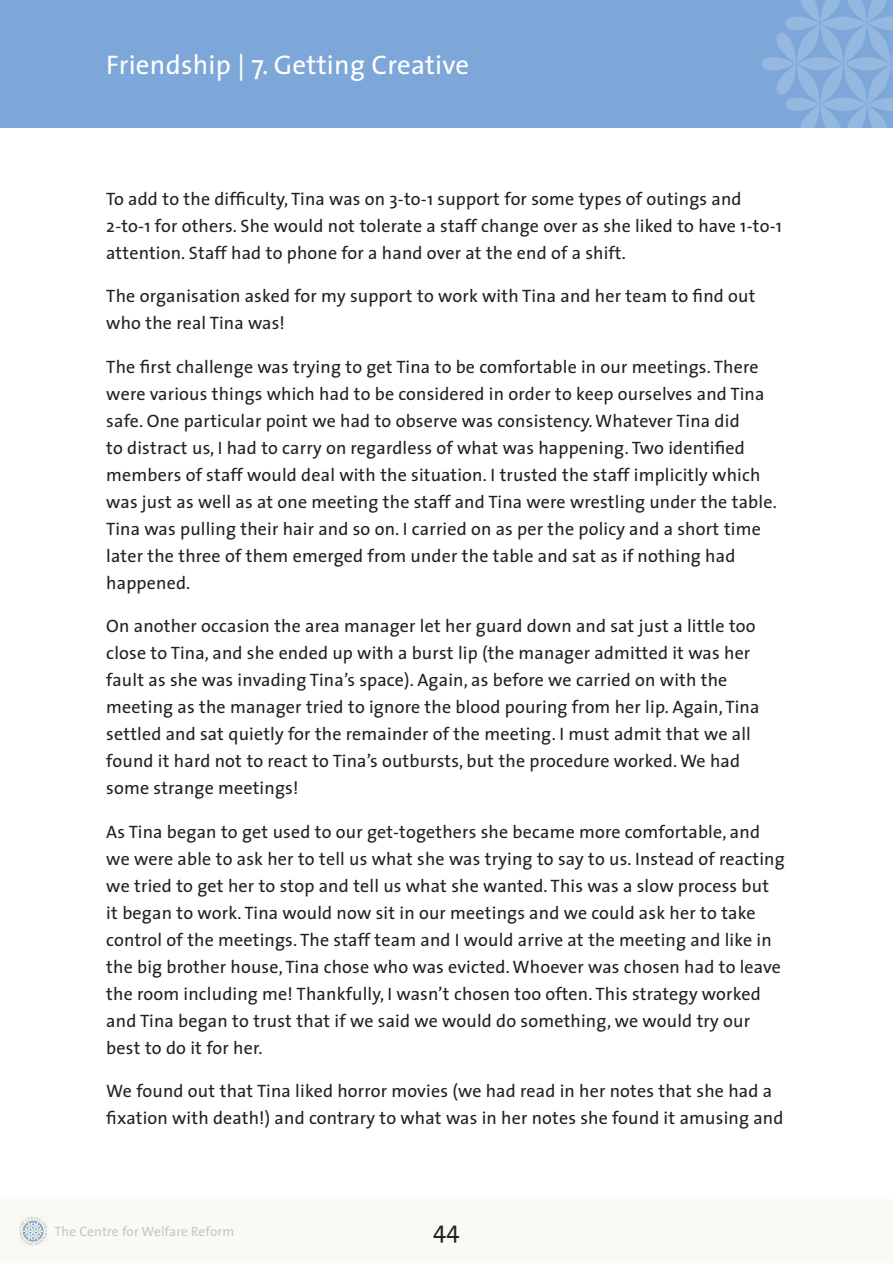
<style>
.page{position:relative;width:893px;height:1263px;background:#fff}
.page>*{position:absolute;margin:0;border:0;box-sizing:border-box;transform-origin:0 0}
.t1{font:27px "The Sans";letter-spacing:.01em;color:#fff}
.t2{font:24px "The Sans";color:#231f20}
.t3{font:18px/27px "The Sans";letter-spacing:.01em;color:#231f20}
.t4{font:13.5px "The Sans";letter-spacing:.01em;color:#939598}
</style>
<div class="page">
<div style="left:0;top:0;width:893px;height:128px;background:#7ca7d8"></div>
<div style="left:0;top:1199px;width:893px;height:64px;background:#fafaf5"></div>
<svg style="left:761px;top:0;width:132px;height:128px"></svg>
<svg style="left:19px;top:1217px;width:28px;height:28px"></svg>
<h1 class="t1" style="left:106px;top:42px;width:364px">Friendship | 7. Getting Creative</h1>
<p class="t3" style="left:106px;top:184px;width:677px">To add to the difficulty, Tina was on 3-to-1 support for some types of outings and<br>2-to-1 for others. She would not tolerate a staff change over as she liked to have 1-to-1 attention. Staff had to phone for a hand over at the end of a shift.</p>
<p class="t3" style="left:106px;top:282px;width:651px">The organisation asked for my support to work with Tina and her team to find out who the real Tina was!</p>
<p class="t3" style="left:106px;top:352px;width:670px">The first challenge was trying to get Tina to be comfortable in our meetings. There were various things which had to be considered in order to keep ourselves and Tina safe. One particular point we had to observe was consistency. Whatever Tina did<br>to distract us, I had to carry on regardless of what was happening. Two identified members of staff would deal with the situation. I trusted the staff implicitly which was just as well as at one meeting the staff and Tina were wrestling under the table.<br>Tina was pulling their hair and so on. I carried on as per the policy and a short time later the three of them emerged from under the table and sat as if nothing had happened.</p>
<p class="t3" style="left:106px;top:612px;width:655px">On another occasion the area manager let her guard down and sat just a little too close to Tina, and she ended up with a burst lip (the manager admitted it was her fault as she was invading Tina’s space). Again, as before we carried on with the meeting as the manager tried to ignore the blood pouring from her lip. Again, Tina settled and sat quietly for the remainder of the meeting. I must admit that we all found it hard not to react to Tina’s outbursts, but the procedure worked. We had some strange meetings!</p>
<p class="t3" style="left:106px;top:817px;width:680px">As Tina began to get used to our get-togethers she became more comfortable, and we were able to ask her to tell us what she was trying to say to us. Instead of reacting we tried to get her to stop and tell us what she wanted. This was a slow process but it began to work. Tina would now sit in our meetings and we could ask her to take control of the meetings. The staff team and I would arrive at the meeting and like in the big brother house, Tina chose who was evicted. Whoever was chosen had to leave the room including me! Thankfully, I wasn’t chosen too often. This strategy worked and Tina began to trust that if we said we would do something, we would try our best to do it for her.</p>
<p class="t3" style="left:106px;top:1077px;width:679px">We found out that Tina liked horror movies (we had read in her notes that she had a fixation with death!) and contrary to what was in her notes she found it amusing and</p>
<p class="t4" style="left:54px;top:1220px;width:181px">The Centre for Welfare Reform</p>
<h2 class="t2" style="left:433px;top:1210px;width:28px">44</h2>
</div>
